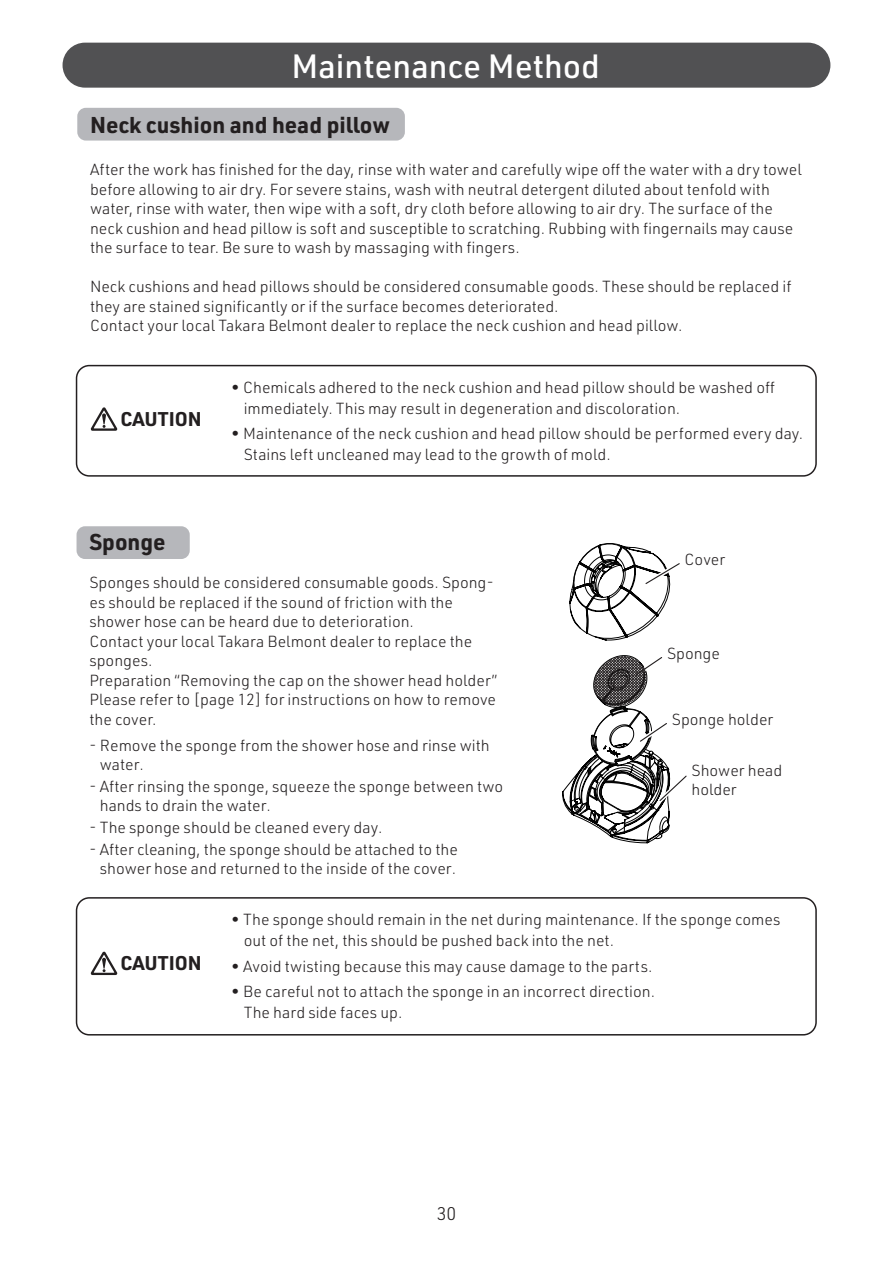
<style>
.page{position:relative;width:893px;height:1263px;background:#fff}
.page>*{position:absolute;margin:0;border:0;box-sizing:border-box;transform-origin:0 0}
.t1{font:500 33px "URWDIN";color:#fff}
.t2{font:700 22.5px "URWDIN";color:#231f20}
.t3{font:700 19.5px "URWDIN";color:#231f20}
.t4{font:300 18px "URWDIN";color:#231f20}
.t5{font:300 15.75px/19.5px "URWDIN";color:#231f20}
</style>
<div class="page">
<div style="left:63px;top:43px;width:767px;height:45px;background:#515153;border-radius:22px"></div>
<div style="left:77px;top:526px;width:113px;height:33px;background:#b6b7bb;border-radius:9px"></div>
<svg style="left:562px;top:543px;width:125px;height:301px"></svg>
<div style="left:76px;top:897px;width:741px;height:138px;border:2px solid #231f20;border-radius:13px"></div>
<svg style="left:91px;top:951px;width:26px;height:24px"></svg>
<div style="left:76px;top:365px;width:741px;height:112px;border:2px solid #231f20;border-radius:13px"></div>
<svg style="left:91px;top:407px;width:26px;height:24px"></svg>
<div style="left:77px;top:108px;width:328px;height:33px;background:#b6b7bb;border-radius:9px"></div>
<h1 class="t1" style="left:292px;top:44px;width:310px">Maintenance Method</h1>
<h2 class="t2" style="left:90px;top:109px;width:302px">Neck cushion and head pillow</h2>
<p class="t5" style="left:90px;top:160px;width:713px">After the work has finished for the day, rinse with water and carefully wipe off the water with a dry towel before allowing to air dry. For severe stains, wash with neutral detergent diluted about tenfold with water, rinse with water, then wipe with a soft, dry cloth before allowing to air dry. The surface of the neck cushion and head pillow is soft and susceptible to scratching. Rubbing with fingernails may cause the surface to tear. Be sure to wash by massaging with fingers.</p>
<p class="t5" style="left:90px;top:277px;width:703px">Neck cushions and head pillows should be considered consumable goods. These should be replaced if they are stained significantly or if the surface becomes deteriorated.<br>Contact your local Takara Belmont dealer to replace the neck cushion and head pillow.</p>
<p class="t3" style="left:120px;top:406px;width:83px">CAUTION</p>
<p class="t5" style="left:244px;top:376px;width:533px;line-height:21px;text-indent:-12px">• Chemicals adhered to the neck cushion and head pillow should be washed off immediately. This may result in degeneration and discoloration.</p>
<p class="t5" style="left:244px;top:423px;width:561px;line-height:21px;text-indent:-12px">• Maintenance of the neck cushion and head pillow should be performed every day.<br>Stains left uncleaned may lead to the growth of mold.</p>
<h2 class="t2" style="left:89px;top:526px;width:78px">Sponge</h2>
<p class="t5" style="left:89px;top:572px;width:409px">Sponges should be considered consumable goods. Spong&shy;es should be replaced if the sound of friction with the shower hose can be heard due to deterioration.<br>Contact your local Takara Belmont dealer to replace the sponges.<br>Preparation “Removing the cap on the shower head holder” Please refer to [page 12] for instructions on how to remove the cover.</p>
<p class="t5" style="left:100px;top:736px;width:391px;line-height:18.9px;text-indent:-11px">- Remove the sponge from the shower hose and rinse with water.</p>
<p class="t5" style="left:100px;top:777px;width:405px;line-height:18.9px;text-indent:-11px">- After rinsing the sponge, squeeze the sponge between two hands to drain the water.</p>
<p class="t5" style="left:89px;top:817px;width:295px">- The sponge should be cleaned every day.</p>
<p class="t5" style="left:89px;top:839px;width:370px;line-height:18.9px;text-align:center">- After cleaning, the sponge should be attached to the shower hose and returned to the inside of the cover.</p>
<p class="t5" style="left:685px;top:549px;width:42px">Cover</p>
<p class="t5" style="left:667px;top:643px;width:54px">Sponge</p>
<p class="t5" style="left:672px;top:709px;width:103px">Sponge holder</p>
<p class="t5" style="left:691px;top:760px;width:92px">Shower head holder</p>
<p class="t3" style="left:120px;top:950px;width:83px">CAUTION</p>
<p class="t5" style="left:244px;top:909px;width:538px;line-height:21px;text-indent:-12px">• The sponge should remain in the net during maintenance. If the sponge comes out of the net, this should be pushed back into the net.</p>
<p class="t5" style="left:231px;top:956px;width:423px">• Avoid twisting because this may cause damage to the parts.</p>
<p class="t5" style="left:244px;top:980px;width:413px;line-height:21px;text-indent:-12px">• Be careful not to attach the sponge in an incorrect direction.<br>The hard side faces up.</p>
<p class="t4" style="left:437px;top:1202px;width:21px">30</p>
</div>
